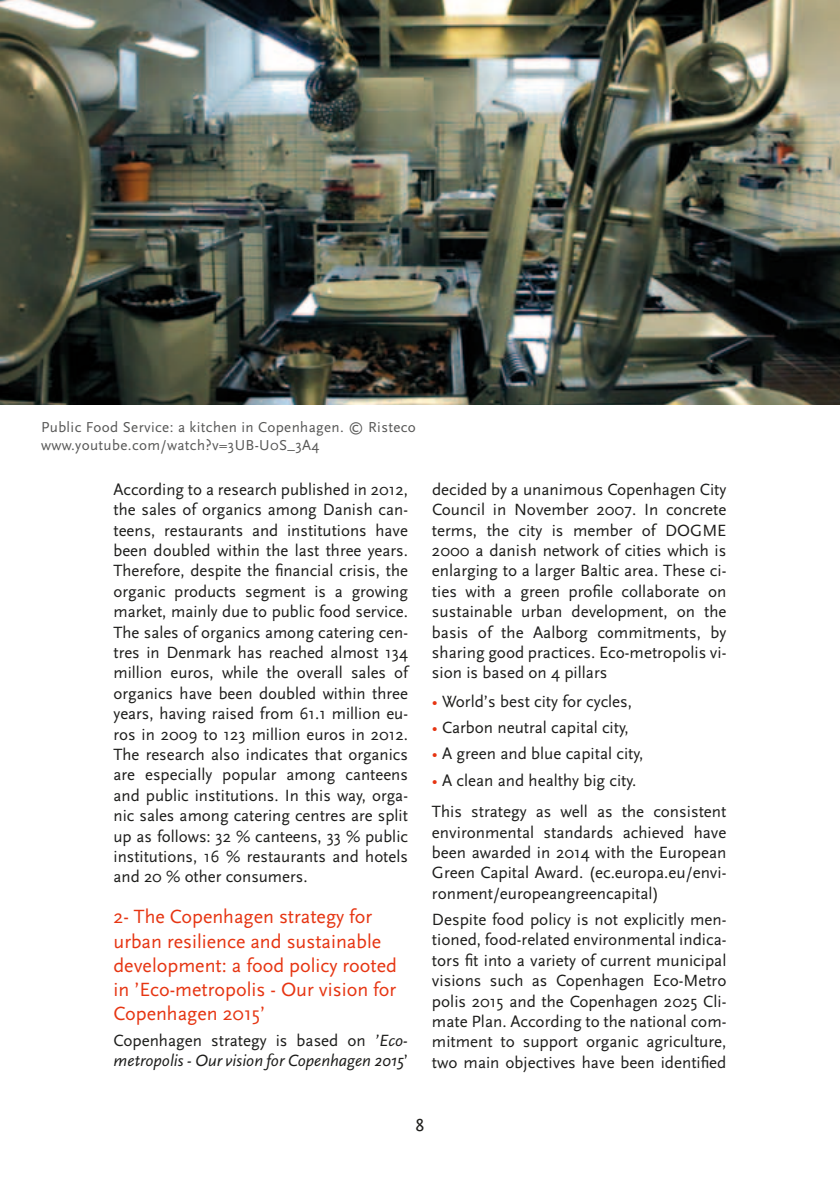
<style>
.page{position:relative;width:840px;height:1191px;background:#fff}
.page>*{position:absolute;margin:0;border:0;box-sizing:border-box;transform-origin:0 0}
.t1{font:20px/24px "Scala Sans";color:#e63512}
.t2{font:18px "Scala Sans Caps";color:#1d1d1b}
.t3{font:17px/20.4px "Scala Sans";color:#1d1d1b;text-align:justify}
.t4{font:italic 17px/20.4px "Scala Sans";color:#1d1d1b}
.t5{font:15px/18px "Scala Sans";letter-spacing:.025em;color:#575756}
.s1{font-style:normal}
.s2{color:#e63512}
</style>
<div class="page">
<img style="left:0;top:0;width:839px;height:404px">
<p class="t5" style="left:41px;top:419px;width:376px">Public Food Service: a kitchen in Copenhagen. © Risteco www.youtube.com/watch?v=3UB-U0S_3A4</p>
<p class="t3" style="left:113px;top:479px;width:296px">According to a research published in 2012, the sales of organics among Danish can&shy;teens, restaurants and institutions have been doubled within the last three years.<br>Therefore, despite the financial crisis, the organic products segment is a growing market, mainly due to public food service.<br>The sales of organics among catering cen&shy;tres in Denmark has reached almost 134 million euros, while the overall sales of organics have been doubled within three years, having raised from 61.1 million eu&shy;ros in 2009 to 123 million euros in 2012.<br>The research also indicates that organics are especially popular among canteens and public institutions. I n this way, orga&shy;nic sales among catering centres are split up as follows: 32 % canteens, 33 % public institutions, 16 % restaurants and hotels and 20 % other consumers.</p>
<p class="t1" style="left:113px;top:905px;width:285px">2- The Copenhagen strategy for urban resilience and sustainable development: a food policy rooted in ’Eco-metropolis - Our vision for<br>Copenhagen 2015’</p>
<p class="t4" style="left:113px;top:1030px;width:296px"><span class="s1">Copenhagen strategy is based on</span> ’Eco&shy;metropolis - Our vision for Copenhagen 2015<span class="s1">’</span></p>
<p class="t3" style="left:432px;top:479px;width:296px;text-align:left">decided by a unanimous Copenhagen City Council in N ovember 2007. I n concrete terms, the city is member of DOG ME 2000 a danish network of cities which is enlarging to a larger Baltic area. These ci&shy;ties with a green profile collaborate on sustainable urban development, on the basis of the Aalborg commitments, by sharing good practices. Eco-metropolis vi&shy;sion is based on 4 pillars</p>
<p class="t3" style="left:432px;top:692px;width:201px"><span class="s2">•</span> World’s best city for cycles,</p>
<p class="t3" style="left:432px;top:718px;width:198px"><span class="s2">•</span> Carbon neutral capital city,</p>
<p class="t3" style="left:432px;top:744px;width:213px"><span class="s2">•</span> A green and blue capital city,</p>
<p class="t3" style="left:432px;top:764px;width:296px;line-height:31.8px"><span class="s2">•</span> A clean and healthy big city.<br>This strategy as well as the consistent</p>
<p class="t3" style="left:432px;top:822px;width:296px">environmental standards achieved have been awarded in 2014 with the E uropean Green Capital Award. (ec.europa.eu/envi&shy;ronment/europeangreencapital)</p>
<p class="t3" style="left:431px;top:909px;width:296px">Despite food policy is not explicitly men&shy;tioned, food-related environmental indica&shy;tors fit into a variety of current municipal visions such as Copenhagen Eco-Metro polis 2015 and the Copenhagen 2025 Cli&shy;mate Plan. According to the national com&shy;mitment to support organic agriculture, two main objectives have been identified</p>
<p class="t2" style="left:415px;top:1115px;width:10px">8</p>
</div>
